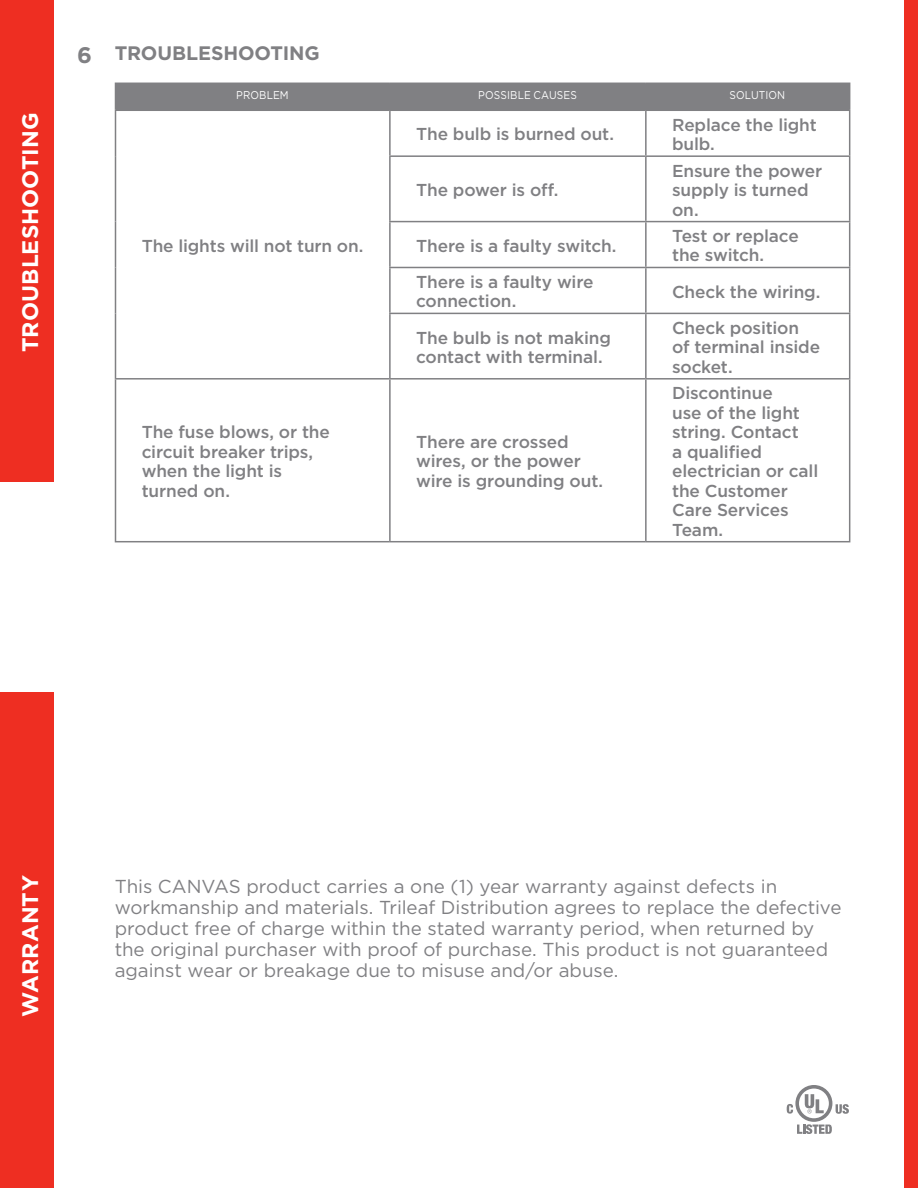
<style>
.page{position:relative;width:918px;height:1188px;background:#fff}
.page>*{position:absolute;margin:0;border:0;box-sizing:border-box;transform-origin:0 0}
.t1{font:700 22.5px "Gotham";letter-spacing:.005em;color:#fff}
.t2{font:700 22.5px "Gotham";color:#808083}
.t3{font:700 19.5px "Gotham";letter-spacing:-.005em;color:#808083}
.t4{font:18.75px/21px "Gotham";letter-spacing:-.005em;color:#808083}
.t5{font:500 17.25px/19.5px "Gotham";letter-spacing:-.01em;color:#808083}
.t6{font:11.25px "Gotham";letter-spacing:.015em;color:#fff;scale:.9 1}
.s1{color:#808083}
</style>
<div class="page">
<svg style="left:787px;top:1085px;width:62px;height:49px"></svg>
<div style="left:115px;top:83px;width:735px;height:27px;background:#808083"></div>
<hr style="left:115px;top:110px;width:275px;height:1px;background:#808083">
<hr style="left:115px;top:111px;width:1px;height:45px;background:#808083">
<hr style="left:115px;top:156px;width:1px;height:66px;background:#808083">
<hr style="left:115px;top:222px;width:1px;height:45px;background:#808083">
<hr style="left:115px;top:267px;width:1px;height:46px;background:#808083">
<hr style="left:115px;top:313px;width:1px;height:65px;background:#808083">
<hr style="left:390px;top:110px;width:256px;height:1px;background:#808083">
<hr style="left:389px;top:111px;width:2px;height:44px;background:#808083">
<hr style="left:646px;top:110px;width:204px;height:1px;background:#808083">
<hr style="left:645px;top:111px;width:2px;height:44px;background:#808083">
<hr style="left:849px;top:111px;width:1px;height:44px;background:#808083">
<hr style="left:389px;top:155px;width:257px;height:2px;background:#808083">
<hr style="left:389px;top:157px;width:2px;height:64px;background:#808083">
<hr style="left:646px;top:155px;width:204px;height:2px;background:#808083">
<hr style="left:645px;top:157px;width:2px;height:64px;background:#808083">
<hr style="left:849px;top:157px;width:1px;height:64px;background:#808083">
<hr style="left:389px;top:221px;width:257px;height:1px;background:#808083">
<hr style="left:389px;top:222px;width:2px;height:45px;background:#808083">
<hr style="left:646px;top:221px;width:204px;height:1px;background:#808083">
<hr style="left:645px;top:222px;width:2px;height:45px;background:#808083">
<hr style="left:849px;top:222px;width:1px;height:45px;background:#808083">
<hr style="left:389px;top:267px;width:257px;height:1px;background:#808083">
<hr style="left:389px;top:268px;width:2px;height:45px;background:#808083">
<hr style="left:646px;top:267px;width:204px;height:1px;background:#808083">
<hr style="left:645px;top:268px;width:2px;height:45px;background:#808083">
<hr style="left:849px;top:268px;width:1px;height:45px;background:#808083">
<hr style="left:389px;top:313px;width:257px;height:1px;background:#808083">
<hr style="left:389px;top:314px;width:2px;height:64px;background:#808083">
<hr style="left:646px;top:313px;width:204px;height:1px;background:#808083">
<hr style="left:645px;top:314px;width:2px;height:64px;background:#808083">
<hr style="left:849px;top:314px;width:1px;height:64px;background:#808083">
<hr style="left:115px;top:378px;width:275px;height:2px;background:#808083">
<hr style="left:115px;top:380px;width:1px;height:161px;background:#808083">
<hr style="left:115px;top:541px;width:275px;height:1px;background:#808083">
<hr style="left:390px;top:378px;width:256px;height:2px;background:#808083">
<hr style="left:389px;top:380px;width:2px;height:161px;background:#808083">
<hr style="left:390px;top:541px;width:256px;height:1px;background:#808083">
<hr style="left:646px;top:378px;width:204px;height:2px;background:#808083">
<hr style="left:645px;top:380px;width:2px;height:161px;background:#808083">
<hr style="left:849px;top:380px;width:1px;height:161px;background:#808083">
<hr style="left:646px;top:541px;width:204px;height:1px;background:#808083">
<div style="left:0;top:0;width:54px;height:482px;background:#ee2e22"></div>
<div style="left:0;top:693px;width:54px;height:495px;background:#ee2e22"></div>
<div style="left:904px;top:0;width:14px;height:1188px;background:#ee2e22"></div>
<h1 class="t1" style="left:17px;top:352px;width:241px;rotate:-90deg">TROUBLESHOOTING</h1>
<h1 class="t2" style="left:77px;top:42px;width:16px">6</h1>
<p class="t3" style="left:115px;top:42px;width:207px">TROUBLESHOOTING</p>
<p class="t6" style="left:223px;top:88px;width:74px"><span class="s1">•</span> PROBLEM</p>
<p class="t6" style="left:465px;top:88px;width:126px"><span class="s1">•</span> POSSIBLE CAUSES</p>
<p class="t6" style="left:717px;top:88px;width:78px"><span class="s1">•</span> SOLUTION</p>
<p class="t5" style="left:142px;top:235px;width:223px">The lights will not turn on.</p>
<p class="t5" style="left:416px;top:124px;width:200px">The bulb is burned out.</p>
<p class="t5" style="left:672px;top:114px;width:146px">Replace the light bulb.</p>
<p class="t5" style="left:416px;top:180px;width:144px">The power is off.</p>
<p class="t5" style="left:672px;top:160px;width:152px">Ensure the power supply is turned on.</p>
<p class="t5" style="left:416px;top:235px;width:202px">There is a faulty switch.</p>
<p class="t5" style="left:672px;top:226px;width:128px">Test or replace the switch.</p>
<p class="t5" style="left:416px;top:272px;width:179px">There is a faulty wire connection.</p>
<p class="t5" style="left:672px;top:281px;width:150px">Check the wiring.</p>
<p class="t5" style="left:416px;top:327px;width:196px">The bulb is not making contact with terminal.</p>
<p class="t5" style="left:672px;top:317px;width:150px">Check position of terminal inside socket.</p>
<p class="t5" style="left:142px;top:422px;width:190px">The fuse blows, or the circuit breaker trips, when the light is turned on.</p>
<p class="t5" style="left:416px;top:432px;width:189px">There are crossed wires, or the power wire is grounding out.</p>
<p class="t5" style="left:672px;top:383px;width:148px">Discontinue<br>use of the light string. Contact<br>a qualified electrician or call the Customer<br>Care Services<br>Team.</p>
<h1 class="t1" style="left:17px;top:1017px;width:143px;rotate:-90deg">WARRANTY</h1>
<p class="t4" style="left:115px;top:875px;width:728px">This CANVAS product carries a one (1) year warranty against defects in workmanship and materials. Trileaf Distribution agrees to replace the defective product free of charge within the stated warranty period, when returned by the original purchaser with proof of purchase. This product is not guaranteed against wear or breakage due to misuse and/or abuse.</p>
</div>
